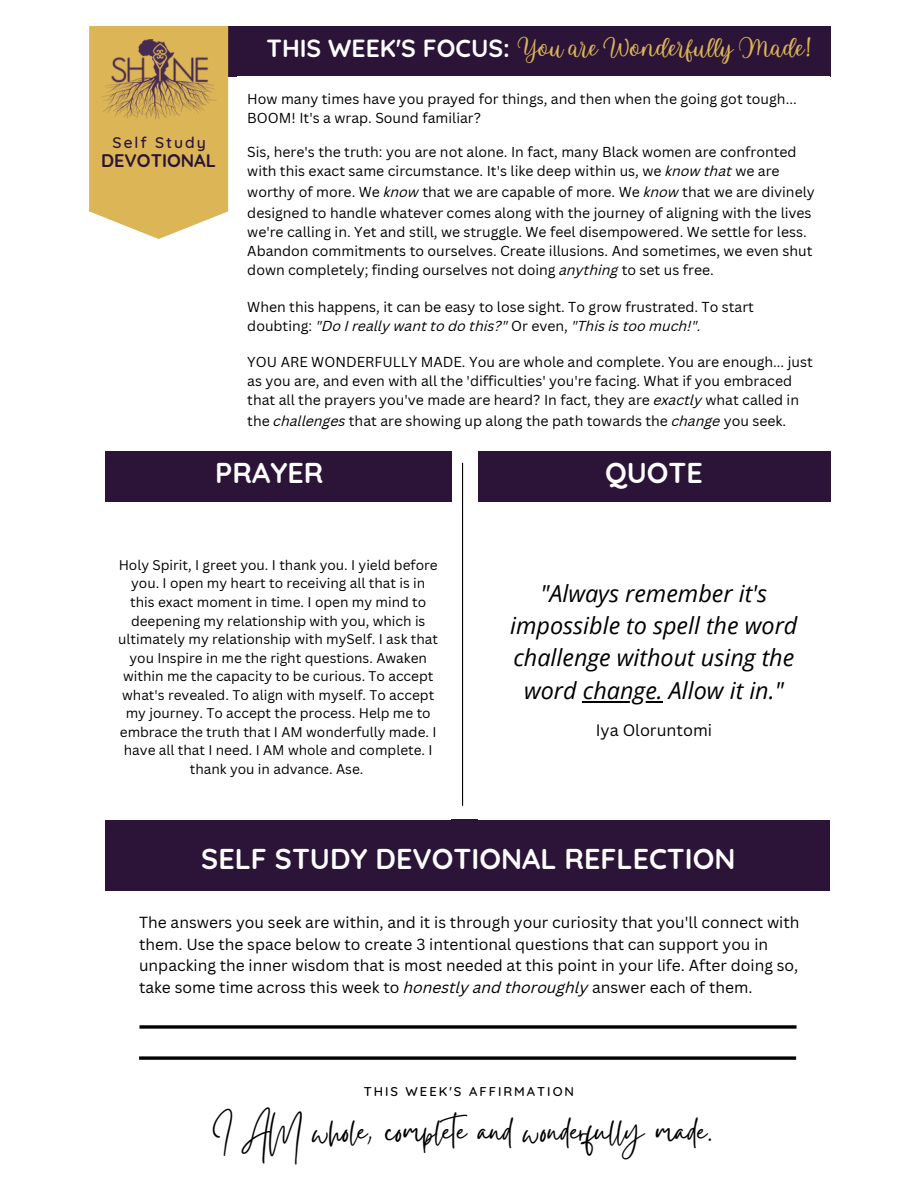
<style>
.page{position:relative;width:918px;height:1188px;background:#fff}
.page>*{position:absolute;margin:0;border:0;box-sizing:border-box;transform-origin:0 0}
.t1{font:42.9px "Gistesy";color:#000}
.t2{font:33.75px "Howell Script";color:#dbb556}
.t3{font:700 28.65px "Quicksand";color:#fff}
.t4{font:700 24.75px "Quicksand";color:#fff}
.t5{font:italic 23.4px/32.2px "Open Sans";color:#000;text-align:center}
.t6{font:700 18.15px "Quicksand";color:#2b1437}
.t7{font:16.05px "Canva Sans";color:#000}
.t8{font:15.6px/21.5px "Canva Sans";color:#000}
.t9{font:500 15.6px "Quicksand";letter-spacing:.13em;color:#2b1437}
.t10{font:14.1px/19px "Canva Sans";color:#000}
.t11{font:13.65px/18.6px "Canva Sans";color:#000;text-align:center}
.t12{font:500 13.05px "Quicksand";letter-spacing:.15em;color:#000}
.s1{font-style:italic}
</style>
<div class="page">
<div style="left:105px;top:26px;width:725px;height:51px;background:#2b1437"></div>
<div style="left:105px;top:819px;width:725px;height:72px;background:#2b1437"></div>
<svg style="left:139px;top:1056px;width:657px;height:4px;background:#272727"></svg>
<svg style="left:139px;top:1025px;width:658px;height:4px;background:#272727"></svg>
<div style="left:105px;top:451px;width:347px;height:51px;background:#2b1437"></div>
<div style="left:478px;top:451px;width:352px;height:51px;background:#2b1437"></div>
<hr style="left:462px;top:463px;width:1px;height:343px;background:#000">
<hr style="left:583px;top:701px;width:80px;height:2px;background:#000">
<svg style="left:89px;top:26px;width:139px;height:213px;background:#debb65"></svg>
<img style="left:100px;top:40px;width:116px;height:78px">
<p class="t9" style="left:113px;top:132px;width:95px">Self Study</p>
<p class="t6" style="left:101px;top:149px;width:117px">DEVOTIONAL</p>
<p class="t4" style="left:267px;top:32px;width:245px">THIS WEEK'S FOCUS:</p>
<h6 class="t2" style="left:517px;top:32px;width:297px">Youare WonderfullyMade!</h6>
<p class="t10" style="left:247px;top:89px;width:551px">How many times have you prayed for things, and then when the going got tough...<br>BOOM! It's a wrap. Sound familiar?</p>
<h3 class="t10" style="left:247px;top:142px;width:551px">Sis, here's the truth: you are not alone. In fact, many Black women are confronted with this exact same circumstance. It's like deep within us, we <span class="s1">know that</span> we are</h3>
<h3 class="t10" style="left:247px;top:181px;width:569px;line-height:21px">worthy of more. We <span class="s1">know</span> that we are capable of more. We <span class="s1">know</span> that we are divinely designed to handle whatever comes along with the journey of aligning with the lives</h3>
<h3 class="t10" style="left:247px;top:222px;width:567px">we're calling in. Yet and still, we struggle. We feel disempowered. We settle for less.<br>Abandon commitments to ourselves. Create illusions. And sometimes, we even shut down completely; finding ourselves not doing <span class="s1">anything</span> to set us free.</h3>
<h5 class="t10" style="left:247px;top:297px;width:508px">When this happens, it can be easy to lose sight. To grow frustrated. To start doubting: <span class="s1">"Do I really want to do this?"</span> Or even, <span class="s1">"This is too much!".</span></h5>
<p class="t10" style="left:247px;top:352px;width:567px">YOU ARE WONDERFULLY MADE. You are whole and complete. You are enough... just as you are, and even with all the 'difficulties' you're facing. What if you embraced that all the prayers you've made are heard? In fact, they are <span class="s1">exactly</span> what called in</p>
<p class="t10" style="left:247px;top:411px;width:540px">the <span class="s1">challenges</span> that are showing up along the path towards the <span class="s1">change</span> you seek.</p>
<p class="t3" style="left:215px;top:455px;width:110px">PRAYER</p>
<h3 class="t3" style="left:605px;top:455px;width:99px">QUOTE</h3>
<h3 class="t11" style="left:118px;top:555px;width:321px">Holy Spirit, I greet you. I thank you. I yield before you. I open my heart to receiving all that is in this exact moment in time. I open my mind to deepening my relationship with you, which is ultimately my relationship with mySelf. I ask that you Inspire in me the right questions. Awaken within me the capacity to be curious. To accept what's revealed. To align with myself. To accept my journey. To accept the process. Help me to embrace the truth that I AM wonderfully made. I have all that I need. I AM whole and complete. I thank you in advance. Ase.</h3>
<p class="t5" style="left:510px;top:577px;width:289px">"Always remember it's impossible to spell the word challenge without using the word change. Allow it in."</p>
<p class="t7" style="left:596px;top:719px;width:118px">Iya Oloruntomi</p>
<p class="t3" style="left:201px;top:841px;width:536px">SELF STUDY DEVOTIONAL REFLECTION</p>
<p class="t8" style="left:139px;top:911px;width:662px">The answers you seek are within, and it is through your curiosity that you'll connect with them. Use the space below to create 3 intentional questions that can support you in unpacking the inner wisdom that is most needed at this point in your life. After doing so, take some time across this week to <span class="s1">honestly and thoroughly</span> answer each of them.</p>
<h4 class="t12" style="left:364px;top:1083px;width:212px">THIS WEEK'S AFFIRMATION</h4>
<h2 class="t1" style="left:211px;top:1101px;width:504px">I AM whole, complete and wonderfully made.</h2>
</div>
